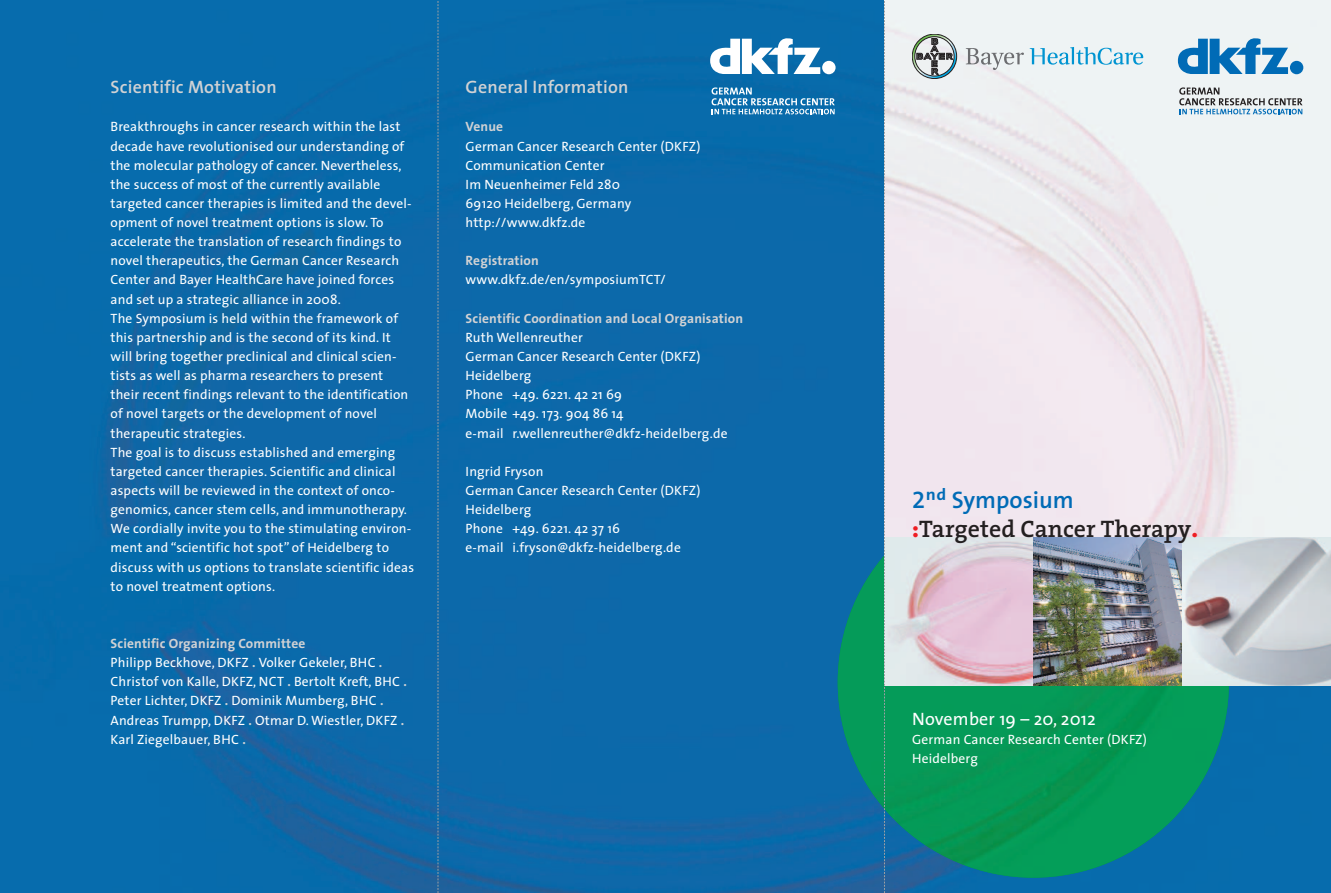
<style>
.page{position:relative;width:1331px;height:893px;background:#0b69aa}
.page>*{position:absolute;margin:0;border:0;box-sizing:border-box;transform-origin:0 0}
.t1{font:600 24px "The Serif";color:#231f20}
.t2{font:600 24px "The Sans";color:#006bb6}
.t3{font:600 18px "The Sans";letter-spacing:.01em;color:#d1d2d4}
.t4{font:18px "The Sans";letter-spacing:.01em;color:#fff}
.t5{font:13.5px/19.2px "The Sans";letter-spacing:.01em;color:#fff}
.t6{font:700 13.5px "The Sans";letter-spacing:.01em;color:#d1d2d4}
.s1{font-weight:700;color:#d1d2d4}
.s2{font-family:"The Sans Semi Bold Expert";font-weight:400}
.s3{font-weight:800;color:#ee1d23}
</style>
<div class="page">
<img style="left:838px;top:486px;width:391px;height:392px">
<svg style="left:885px;top:537px;width:148px;height:149px;background:#e0cbd6"></svg>
<img style="left:1033px;top:537px;width:149px;height:149px">
<svg style="left:1182px;top:537px;width:149px;height:149px;background:#c6cace"></svg>
<div style="left:884px;top:0;width:447px;height:537px;background:#eeecf0"></div>
<svg style="left:1179px;top:87px;width:123px;height:27px"></svg>
<div style="left:1290px;top:61px;width:13px;height:13px;background:#006bb6;border-radius:50%"></div>
<svg style="left:1178px;top:38px;width:110px;height:36px"></svg>
<svg style="left:912px;top:34px;width:45px;height:45px"></svg>
<svg style="left:966px;top:48px;width:58px;height:22px"></svg>
<svg style="left:1030px;top:47px;width:113px;height:18px"></svg>
<svg style="left:711px;top:87px;width:124px;height:27px;background:#438ebe"></svg>
<div style="left:822px;top:61px;width:14px;height:13px;background:#fff;border-radius:50%"></div>
<svg style="left:710px;top:38px;width:110px;height:36px"></svg>
<svg style="left:438px;top:0;width:1px;height:893px"></svg>
<svg style="left:884px;top:1px;width:1px;height:892px"></svg>
<h2 class="t3" style="left:111px;top:80px;width:168px">Scientific Motivation</h2>
<p class="t5" style="left:111px;top:119px;width:305px">Breakthroughs in cancer research within the last decade have revolutionised our understanding of the molecular pathology of cancer. Nevertheless, the success of most of the currently available targeted cancer therapies is limited and the devel&shy;opment of novel treatment options is slow. To accelerate the translation of research findings to novel therapeutics, the German Cancer Research Center and Bayer HealthCare have joined forces and set up a strategic alliance in 2008.<br>The Symposium is held within the framework of this partnership and is the second of its kind. It will bring together preclinical and clinical scien&shy;tists as well as pharma researchers to present their recent findings relevant to the identification of novel targets or the development of novel therapeutic strategies.<br>The goal is to discuss established and emerging targeted cancer therapies. Scientific and clinical aspects will be reviewed in the context of onco - genomics, cancer stem cells, and immunotherapy.<br>We cordially invite you to the stimulating environ&shy;ment and “scientific hot spot” of Heidelberg to discuss with us options to translate scientific ideas to novel treatment options.</p>
<p class="t5" style="left:111px;top:635px;width:298px"><span class="s1">Scientific Organizing Committee<br></span>Philipp Beckhove, DKFZ <span class="s1">.</span> Volker Gekeler, BHC <span class="s1">.<br></span>Christof von Kalle, DKFZ, NCT <span class="s1">.</span> Bertolt Kreft, BHC <span class="s1">.<br></span>Peter Lichter, DKFZ <span class="s1">.</span> Dominik Mumberg, BHC <span class="s1">.<br></span>Andreas Trumpp, DKFZ <span class="s1">.</span> Otmar D. Wiestler, DKFZ <span class="s1">.<br></span>Karl Ziegelbauer, BHC <span class="s1">.</span></p>
<h2 class="t3" style="left:466px;top:80px;width:164px">General Information</h2>
<p class="t6" style="left:466px;top:122px;width:39px">Venue</p>
<p class="t5" style="left:466px;top:138px;width:236px">German Cancer Research Center (DKFZ)<br>Communication Center<br>Im Neuenheimer Feld 280<br>69120 Heidelberg, Germany http://www.dkfz.de</p>
<p class="t6" style="left:466px;top:255px;width:75px">Registration</p>
<p class="t5" style="left:466px;top:272px;width:202px">www.dkfz.de/en/symposiumTCT/</p>
<p class="t6" style="left:466px;top:313px;width:279px">Scientific Coordination and Local Organisation</p>
<p class="t5" style="left:466px;top:329px;width:263px">Ruth Wellenreuther<br>German Cancer Research Center (DKFZ)<br>Heidelberg<br>Phone +49. 6221. 42 21 69<br>Mobile +49. 173. 904 86 14<br>e-mail r.wellenreuther@dkfz-heidelberg.de</p>
<p class="t5" style="left:466px;top:463px;width:236px">Ingrid Fryson<br>German Cancer Research Center (DKFZ)<br>Heidelberg<br>Phone +49. 6221. 42 37 16<br>e-mail i.fryson@dkfz-heidelberg.de</p>
<h1 class="t2" style="left:912px;top:491px;width:163px"><span class="s2">2ø´</span> Symposium</h1>
<h1 class="t1" style="left:912px;top:519px;width:287px"><span class="s3">:</span>Targeted Cancer Therapy<span class="s3">.</span></h1>
<h2 class="t4" style="left:912px;top:711px;width:185px">November 19 – 20, 2012</h2>
<p class="t5" style="left:912px;top:731px;width:236px">German Cancer Research Center (DKFZ)<br>Heidelberg</p>
</div>
